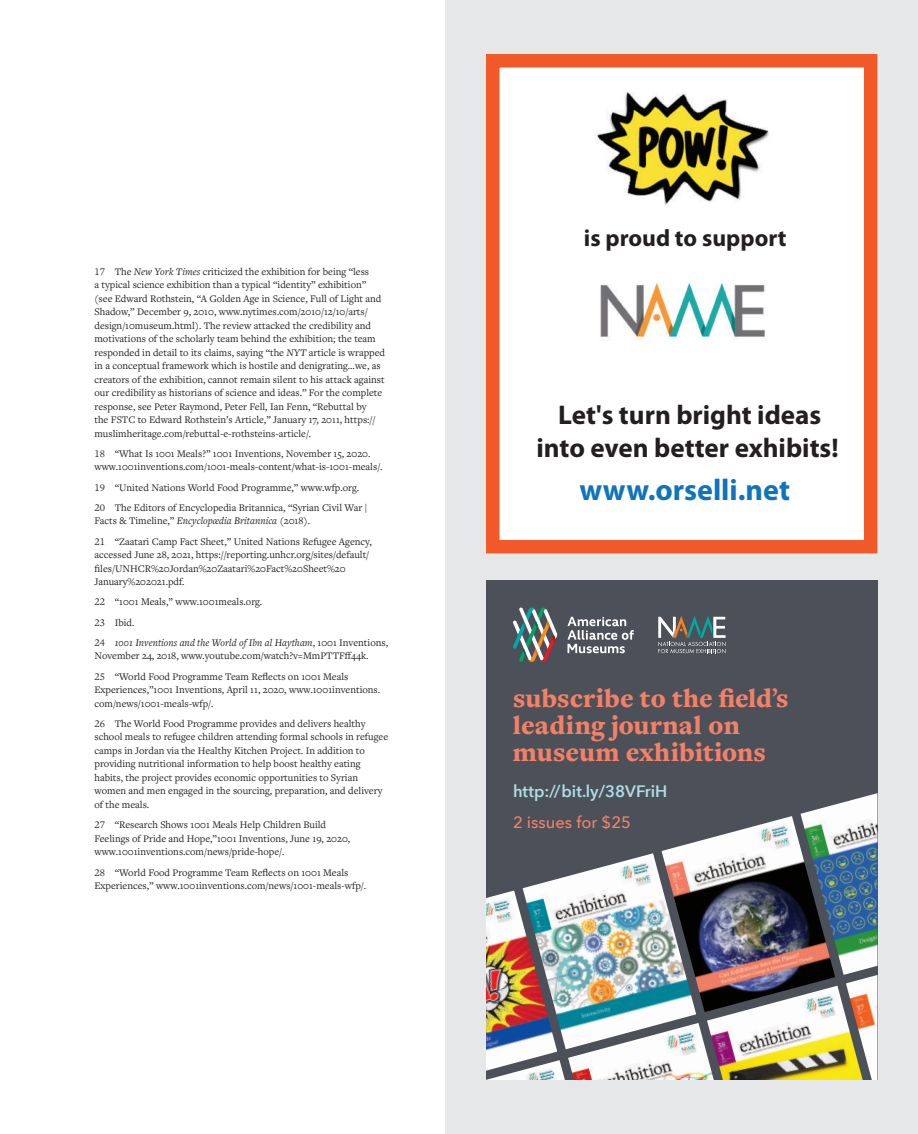
<style>
.page{position:relative;width:918px;height:1134px;background:#fff}
.page>*{position:absolute;margin:0;border:0;box-sizing:border-box;transform-origin:0 0}
.t1{font:700 30px "Myriad Pro";color:#1074bc}
.t2{font:700 27.15px/32.5px "Myriad Pro";color:#231f20;text-align:center}
.t3{font:900 27px/27px "Freight Text Pro";letter-spacing:.005em;color:#f48066}
.t4{font:700 23.7px "Myriad Pro";color:#231f20}
.t5{font:600 16.5px "Avenir Next";color:#aedee4}
.t6{font:500 16.5px "Avenir Next";color:#f48066}
.t7{font:10.5px/13.5px "Freight Text Pro";color:#231f20}
.s1{font-style:italic}
.s2{font-size:24px}
</style>
<div class="page">
<div style="left:446px;top:0;width:472px;height:1134px;background:#e6e7e9"></div>
<div style="left:486px;top:54px;width:392px;height:500px;background:#fff"></div>
<div style="left:486px;top:54px;width:392px;height:500px;border:14px solid #f15929"></div>
<img style="left:594px;top:92px;width:175px;height:116px">
<img style="left:600px;top:283px;width:166px;height:58px">
<div style="left:486px;top:580px;width:392px;height:500px;background:#4b5059"></div>
<img style="left:486px;top:891px;width:71px;height:169px">
<img style="left:568px;top:1023px;width:139px;height:57px">
<img style="left:662px;top:816px;width:173px;height:196px">
<img style="left:486px;top:1060px;width:79px;height:20px">
<img style="left:846px;top:975px;width:32px;height:105px">
<img style="left:707px;top:986px;width:156px;height:94px">
<img style="left:523px;top:853px;width:173px;height:196px">
<img style="left:801px;top:793px;width:77px;height:182px">
<svg style="left:658px;top:616px;width:68px;height:37px"></svg>
<svg style="left:513px;top:607px;width:45px;height:55px"></svg>
<svg style="left:567px;top:617px;width:67px;height:36px"></svg>
<p class="t7" style="left:94px;top:264px;width:292px">17 The <span class="s1">New York Times</span> criticized the exhibition for being “less<br>a typical science exhibition than a typical “identity” exhibition” (see Edward Rothstein, “A Golden Age in Science, Full of Light and Shadow,” December 9, 2010, www.nytimes.com/2010/12/10/arts/ design/10museum.html). The review attacked the credibility and motivations of the scholarly team behind the exhibition; the team responded in detail to its claims, saying “the <span class="s1">NYT</span> article is wrapped in a conceptual framework which is hostile and denigrating…we, as creators of the exhibition, cannot remain silent to his attack against our credibility as historians of science and ideas.” For the complete response, see Peter Raymond, Peter Fell, Ian Fenn, “Rebuttal by<br>the FSTC to Edward Rothstein’s Article,” January 17, 2011, https:// muslimheritage.com/rebuttal-e-rothsteins-article/.</p>
<p class="t7" style="left:94px;top:446px;width:290px">18 “What Is 1001 Meals?” 1001 Inventions, November 15, 2020. www.1001inventions.com/1001-meals-content/what-is-1001-meals/.</p>
<p class="t7" style="left:94px;top:477px;width:275px;line-height:20.2px">19 “United Nations World Food Programme,” www.wfp.org.<br>20 The Editors of Encyclopedia Britannica, “Syrian Civil War |</p>
<p class="t7" style="left:94px;top:511px;width:279px;line-height:20.2px">Facts &amp; Timeline,” <span class="s1">Encyclopædia Britannica</span> (2018).<br>21 “Zaatari Camp Fact Sheet,” United Nations Refugee Agency,</p>
<p class="t7" style="left:94px;top:548px;width:276px">accessed June 28, 2021, https://reporting.unhcr.org/sites/default/ files/UNHCR%20Jordan%20Zaatari%20Fact%20Sheet%20<br>January%202021.pdf.</p>
<p class="t7" style="left:94px;top:592px;width:295px;line-height:20.2px">22 “1001 Meals,” www.1001meals.org.<br>23 Ibid.<br>24 <span class="s1">1001 Inventions and the World of Ibn al Haytham</span>, 1001 Inventions,</p>
<p class="t7" style="left:94px;top:646px;width:276px;line-height:20.2px">November 24, 2018, www.youtube.com/watch?v=MmPTTFff44k.<br>25 “World Food Programme Team Reflects on 1001 Meals</p>
<p class="t7" style="left:94px;top:683px;width:287px">Experiences,”1001 Inventions, April 11, 2020, www.1001inventions. com/news/1001-meals-wfp/.</p>
<p class="t7" style="left:94px;top:716px;width:295px">26 The World Food Programme provides and delivers healthy school meals to refugee children attending formal schools in refugee camps in Jordan via the Healthy Kitchen Project. In addition to providing nutritional information to help boost healthy eating habits, the project provides economic opportunities to Syrian women and men engaged in the sourcing, preparation, and delivery of the meals.</p>
<p class="t7" style="left:94px;top:818px;width:257px">27 “Research Shows 1001 Meals Help Children Build<br>Feelings of Pride and Hope,”1001 Inventions, June 19, 2020, www.1001inventions.com/news/pride-hope/.</p>
<p class="t7" style="left:94px;top:865px;width:273px">28 “World Food Programme Team Reflects on 1001 Meals<br>Experiences,” www.1001inventions.com/news/1001-meals-wfp/.</p>
<h3 class="t4" style="left:584px;top:223px;width:204px">is proud to support</h3>
<h2 class="t2" style="left:536px;top:398px;width:304px">Let's turn bright ideas into even better exhibits!</h2>
<h1 class="t1" style="left:580px;top:470px;width:212px">www.orselli.net</h1>
<h3 class="t3" style="left:513px;top:684px;width:277px">subscribe to the field<span class="s2">’</span>s leading journal on museum exhibitions</h3>
<h3 class="t5" style="left:513px;top:777px;width:156px">http://bit.ly/38VFriH</h3>
<h3 class="t6" style="left:513px;top:808px;width:120px">2 issues for $25</h3>
</div>
